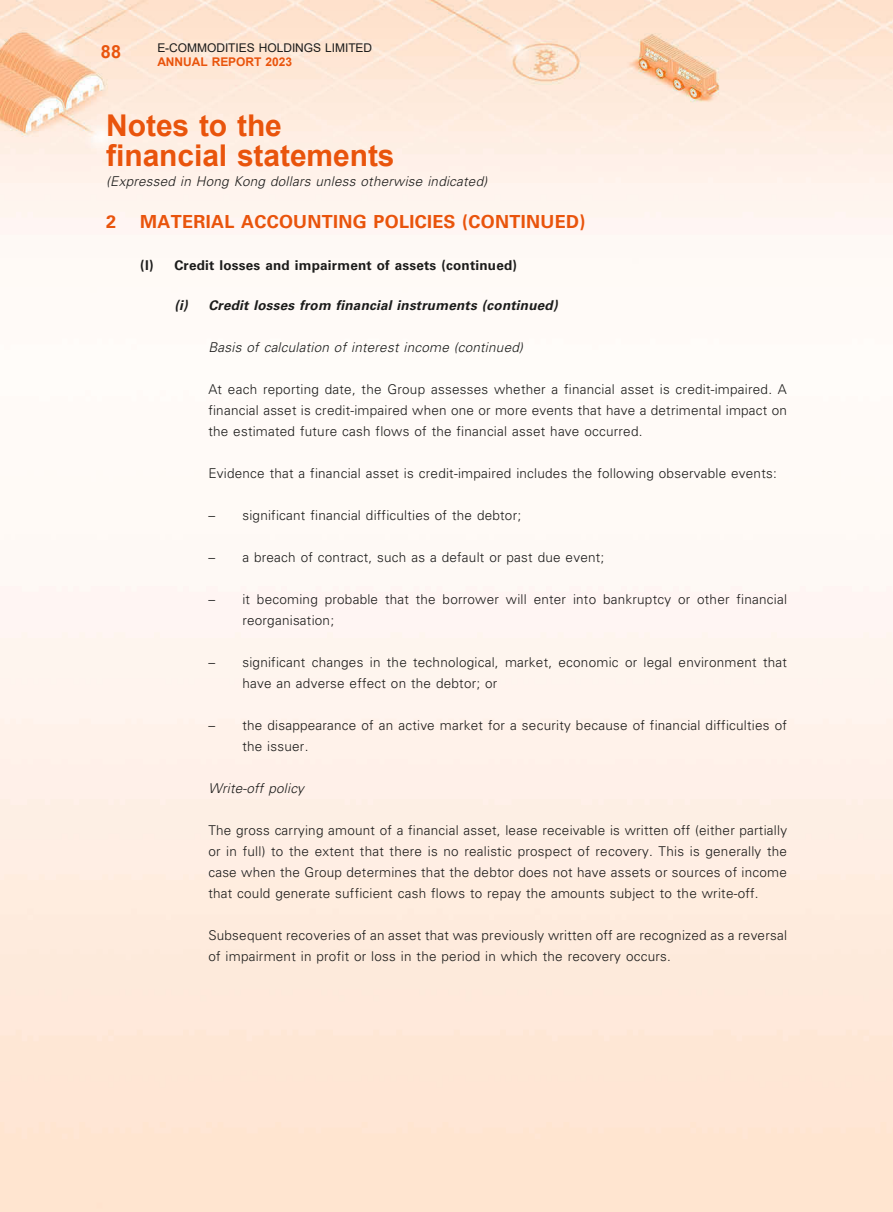
<style>
.page{position:relative;width:893px;height:1212px;background:#fff}
.page>*{position:absolute;margin:0;border:0;box-sizing:border-box;transform-origin:0 0}
.t1{font:700 30px/30px "Arial";letter-spacing:-.005em;color:#e9540c}
.t2{font:700 18px "Univers LT Std";letter-spacing:.015em;color:#e9540c}
.t3{font:700 18px "Arial";color:#e9540c}
.t4{font:300 13.5px/21px "Univers LT Std";letter-spacing:.015em;color:#1c1c1b}
.t5{font:italic 300 13.5px "Univers LT Std";letter-spacing:.015em;color:#1c1c1b}
.t6{font:italic 700 13.5px "Univers LT Std";letter-spacing:.015em;color:#1c1c1b}
.t7{font:700 13.5px "Univers LT Std";letter-spacing:.015em;color:#1c1c1b}
.t8{font:12px "Arial";letter-spacing:-.005em;color:#1c1c1b}
.t9{font:700 12px "Arial";letter-spacing:-.005em;color:#e9540c}
</style>
<div class="page">
<img style="left:0;top:0;width:893px;height:1212px">
<h2 class="t3" style="left:101px;top:39px;width:22px">88</h2>
<p class="t8" style="left:157px;top:39px;width:216px">E-COMMODITIES HOLDINGS LIMITED</p>
<p class="t9" style="left:157px;top:53px;width:136px">ANNUAL REPORT 2023</p>
<h1 class="t1" style="left:106px;top:110px;width:290px">Notes to the financial statements</h1>
<p class="t5" style="left:106px;top:173px;width:382px">(Expressed in Hong Kong dollars unless otherwise indicated)</p>
<h2 class="t2" style="left:106px;top:211px;width:12px">2</h2>
<h2 class="t2" style="left:140px;top:211px;width:446px">MATERIAL ACCOUNTING POLICIES (CONTINUED)</h2>
<p class="t7" style="left:140px;top:257px;width:378px">(l) Credit losses and impairment of assets (continued)</p>
<p class="t6" style="left:174px;top:297px;width:385px">(i) Credit losses from financial instruments (continued)</p>
<p class="t5" style="left:208px;top:339px;width:316px">Basis of calculation of interest income (continued)</p>
<p class="t4" style="left:208px;top:379px;width:580px;text-align:justify">At each reporting date, the Group assesses whether a financial asset is credit-impaired. A financial asset is credit-impaired when one or more events that have a detrimental impact on the estimated future cash flows of the financial asset have occurred.</p>
<p class="t4" style="left:208px;top:463px;width:570px">Evidence that a financial asset is credit-impaired includes the following observable events:</p>
<p class="t4" style="left:208px;top:505px;width:314px">– significant financial difficulties of the debtor;</p>
<p class="t4" style="left:208px;top:547px;width:397px">– a breach of contract, such as a default or past due event;</p>
<p class="t4" style="left:242px;top:589px;width:546px;text-indent:-34px">– it becoming probable that the borrower will enter into bankruptcy or other financial reorganisation;</p>
<p class="t4" style="left:242px;top:652px;width:546px;text-indent:-34px">– significant changes in the technological, market, economic or legal environment that have an adverse effect on the debtor; or</p>
<p class="t4" style="left:242px;top:715px;width:546px;text-indent:-34px">– the disappearance of an active market for a security because of financial difficulties of the issuer.</p>
<p class="t5" style="left:208px;top:780px;width:97px">Write-off policy</p>
<p class="t4" style="left:208px;top:820px;width:580px;text-align:justify">The gross carrying amount of a financial asset, lease receivable is written off (either partially or in full) to the extent that there is no realistic prospect of recovery. This is generally the case when the Group determines that the debtor does not have assets or sources of income that could generate sufficient cash flows to repay the amounts subject to the write-off.</p>
<p class="t4" style="left:208px;top:925px;width:580px">Subsequent recoveries of an asset that was previously written off are recognized as a reversal of impairment in profit or loss in the period in which the recovery occurs.</p>
</div>
